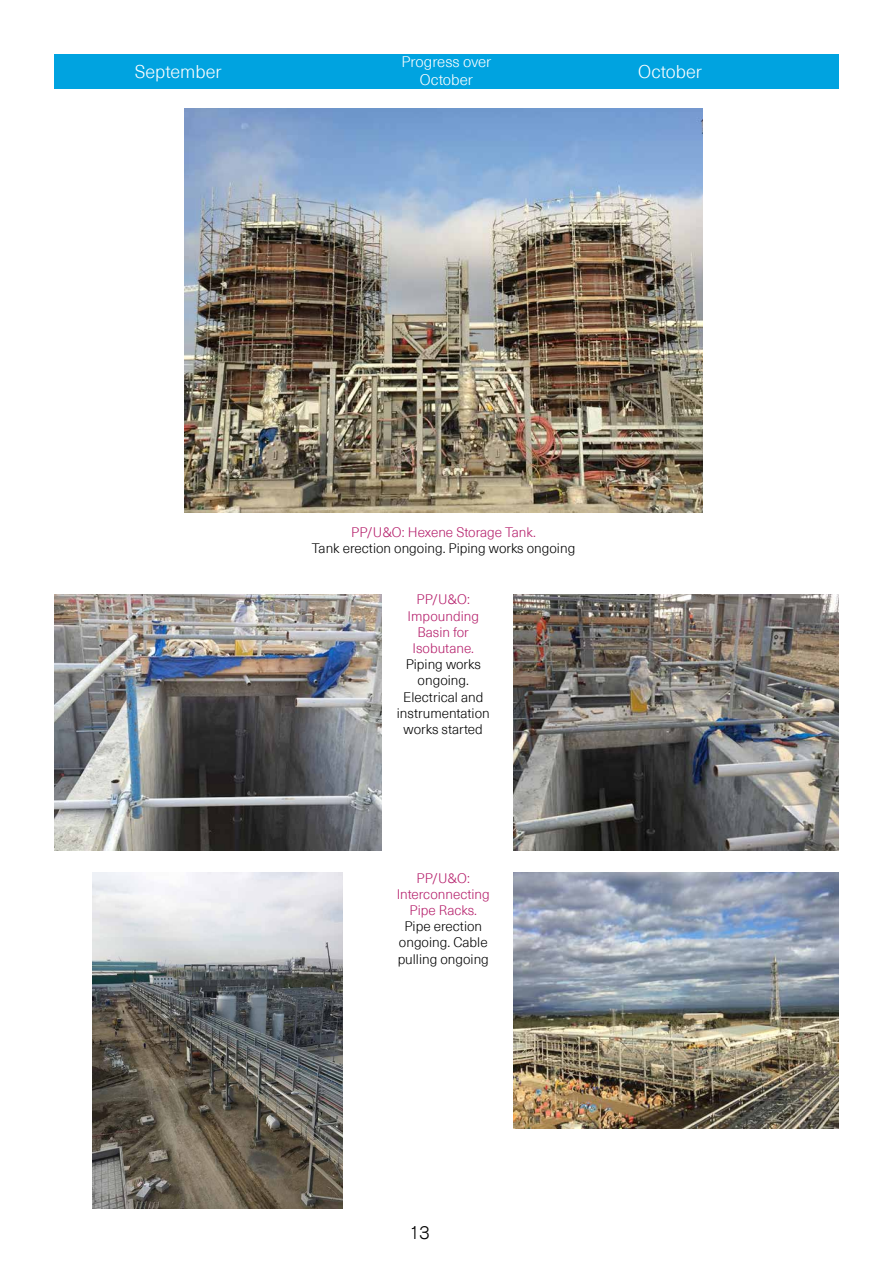
<style>
.page{position:relative;width:893px;height:1263px;background:#fff}
.page>*{position:absolute;margin:0;border:0;box-sizing:border-box;transform-origin:0 0}
.t1{font:300 18px "Neue Haas Unica W1 G";color:#fff}
.t2{font:300 18px "Akzidenz Grotesk";color:#000}
.t3{font:300 15px/18px "Neue Haas Unica W1 G";color:#fff;text-align:center}
.t4{font:300 13.5px/16.2px "Neue Haas Unica W1 G";color:#000;text-align:center}
.t5{font:300 13.5px/16.2px "Neue Haas Unica W1 G";color:#b51f6b;text-align:center}
</style>
<div class="page">
<img style="left:185px;top:108px;width:517px;height:405px">
<img style="left:54px;top:594px;width:327px;height:256px">
<img style="left:93px;top:872px;width:250px;height:337px">
<img style="left:513px;top:594px;width:326px;height:256px">
<img style="left:513px;top:872px;width:326px;height:256px">
<div style="left:54px;top:54px;width:785px;height:35px;background:#00a3e0"></div>
<p class="t3" style="left:401px;top:52px;width:91px">Progress over<br>October</p>
<h1 class="t1" style="left:135px;top:58px;width:88px">September</h1>
<h1 class="t1" style="left:638px;top:58px;width:65px">October</h1>
<p class="t5" style="left:351px;top:523px;width:186px">PP/U&amp;O: Hexene Storage Tank.</p>
<p class="t4" style="left:312px;top:539px;width:265px">Tank erection ongoing. Piping works ongoing</p>
<p class="t5" style="left:408px;top:591px;width:73px">PP/U&amp;O:<br>Impounding<br>Basin for<br>Isobutane.</p>
<p class="t4" style="left:397px;top:656px;width:94px">Piping works ongoing.<br>Electrical and instrumentation works started</p>
<p class="t5" style="left:397px;top:869px;width:95px">PP/U&amp;O:<br>Interconnecting<br>Pipe Racks.</p>
<p class="t4" style="left:398px;top:918px;width:93px">Pipe erection ongoing. Cable pulling ongoing</p>
<h1 class="t2" style="left:409px;top:1222px;width:22px">13</h1>
</div>
